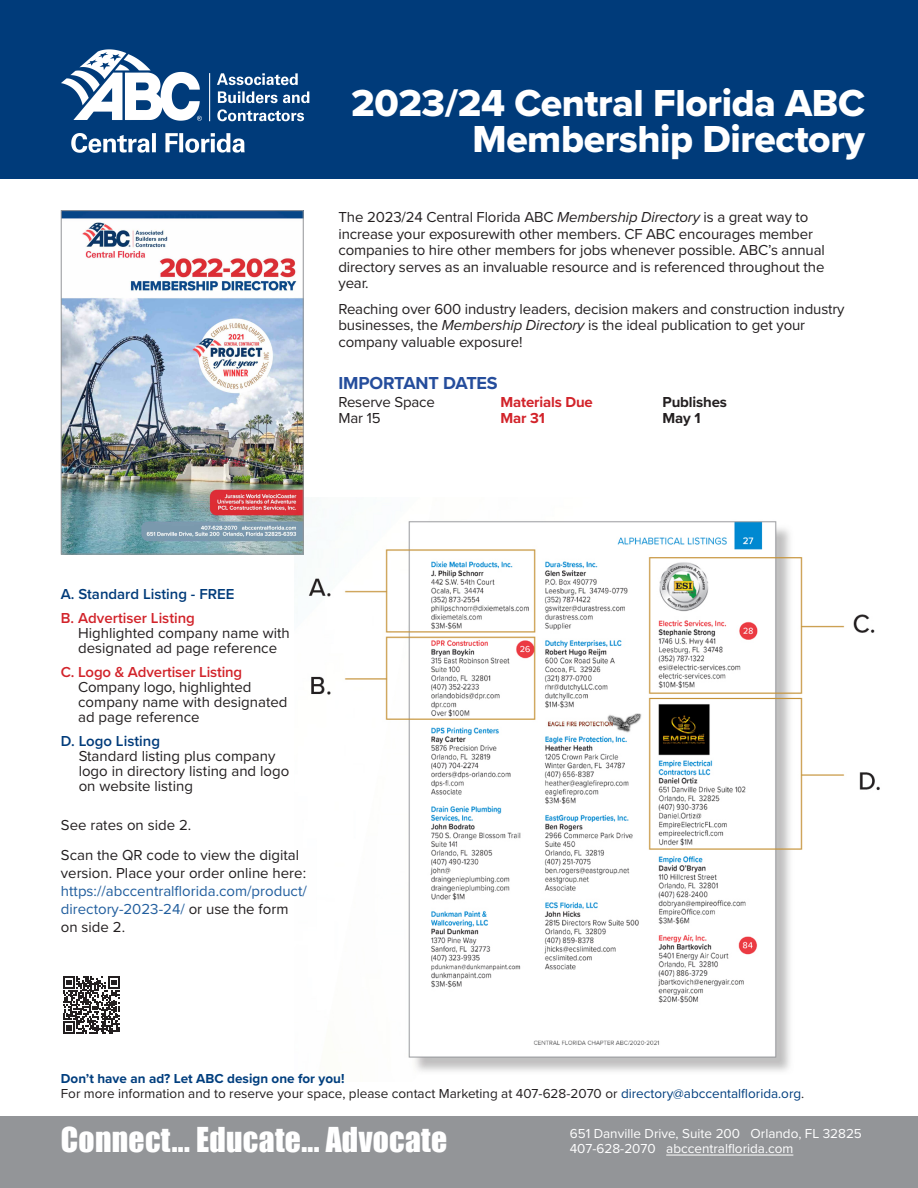
<style>
.page{position:relative;width:918px;height:1188px;background:#fff}
.page>*{position:absolute;margin:0;border:0;box-sizing:border-box;transform-origin:0 0}
.t1{font:39px/36px "Proxima Nova Extrabld";letter-spacing:-.01em;color:#fff;text-align:right}
.t2{font:31.5px "Impact";letter-spacing:.01em;color:#fff}
.t3{font:700 18px "Proxima Nova";letter-spacing:-.01em;color:#254d9c}
.t4{font:15px/15px "Proxima Nova";letter-spacing:-.01em;color:#231f20}
.t5{font:600 15px "Proxima Nova";color:#003b7a}
.t6{font:700 15px "Proxima Nova";letter-spacing:-.01em;color:#d2232a}
.t7{font:700 15px "Proxima Nova";letter-spacing:-.01em;color:#231f20}
.t8{font:13.5px "Proxima Nova";color:#231f20}
.t9{font:13.5px "Proxima Nova";color:#fff}
.t10{font:700 13.5px "Proxima Nova";color:#003e7e}
.s1{font-style:italic}
.s2{font-weight:600;color:#d2232a}
.s3{font-weight:600;color:#003b7a}
.s4{color:#215e9e}
.s5{color:#003e7e}
</style>
<div class="page">
<div style="left:0;top:1116px;width:918px;height:72px;background:#939598"></div>
<hr style="left:666px;top:1155px;width:127px;height:1px;background:#fff">
<div style="left:0;top:0;width:918px;height:178px;background:#003b7a"></div>
<img style="left:61px;top:49px;width:249px;height:104px">
<img style="left:295px;top:521px;width:585px;height:551px">
<svg style="left:63px;top:976px;width:57px;height:58px"></svg>
<img style="left:63px;top:212px;width:239px;height:340px">
<div style="left:61px;top:210px;width:243px;height:344px;border:1px solid #939598"></div>
<h1 class="t1" style="left:351px;top:84px;width:515px">2023/24 Central Florida ABC<br>Membership Directory</h1>
<p class="t4" style="left:338px;top:208px;width:488px;line-height:16.5px">The 2023/24 Central Florida ABC <span class="s1">Membership Directory</span> is a great way to increase your exposurewith other members. CF ABC encourages member companies to hire other members for jobs whenever possible. ABC’s annual directory serves as an invaluable resource and is referenced throughout the year.</p>
<p class="t4" style="left:338px;top:300px;width:508px;line-height:16.5px">Reaching over 600 industry leaders, decision makers and construction industry businesses, the <span class="s1">Membership Directory</span> is the ideal publication to get your company valuable exposure!</p>
<p class="t3" style="left:338px;top:369px;width:161px">IMPORTANT DATES</p>
<p class="t4" style="left:338px;top:393px;width:98px">Reserve Space</p>
<p class="t6" style="left:500px;top:390px;width:94px">Materials Due</p>
<p class="t7" style="left:662px;top:390px;width:66px">Publishes</p>
<p class="t4" style="left:338px;top:410px;width:44px">Mar 15</p>
<p class="t6" style="left:500px;top:407px;width:46px">Mar 31</p>
<p class="t7" style="left:662px;top:407px;width:40px">May 1</p>
<p class="t5" style="left:61px;top:583px;width:175px">A. Standard Listing - FREE</p>
<p class="t4" style="left:78px;top:610px;width:213px;text-indent:-17px"><span class="s2">B. Advertiser Listing<br></span>Highlighted company name with designated ad page reference</p>
<p class="t4" style="left:78px;top:664px;width:211px;text-indent:-17px"><span class="s2">C. Logo &amp; Advertiser Listing<br></span>Company logo, highlighted company name with designated ad page reference</p>
<p class="t4" style="left:79px;top:733px;width:212px;text-indent:-18px"><span class="s3">D. Logo Listing<br></span>Standard listing plus company logo in directory listing and logo on website listing</p>
<p class="t4" style="left:61px;top:817px;width:132px">See rates on side 2.</p>
<p class="t4" style="left:61px;top:846px;width:248px;line-height:18px">Scan the QR code to view the digital version. Place your order online here: <span class="s4">https://abccentralflorida.com/product/ directory-2023-24/</span> or use the form on side 2.</p>
<p class="t10" style="left:61px;top:1068px;width:285px">Don’t have an ad? Let ABC design one for you!</p>
<p class="t8" style="left:61px;top:1083px;width:745px">For more information and to reserve your space, please contact Marketing at 407-628-2070 or <span class="s5">directory@abccentalflorida.org</span>.</p>
<h2 class="t2" style="left:61px;top:1116px;width:388px">Connect... Educate... Advocate</h2>
<p class="t9" style="left:570px;top:1123px;width:294px">651 Danville Drive, Suite 200 Orlando, FL 32825</p>
<p class="t9" style="left:570px;top:1138px;width:225px">407-628-2070 abccentralflorida.com</p>
</div>
